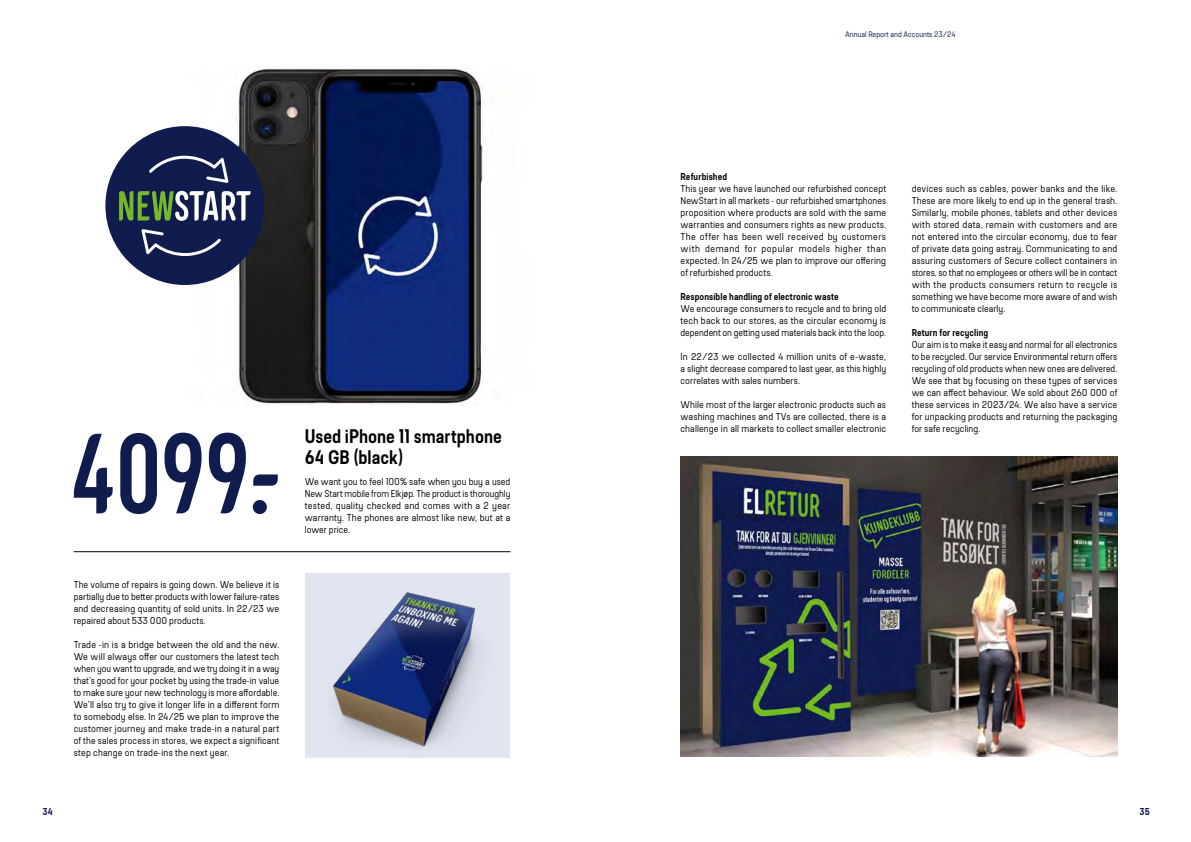
<style>
.page{position:relative;width:1191px;height:842px;background:#fff}
.page>*{position:absolute;margin:0;border:0;box-sizing:border-box;transform-origin:0 0}
.t1{font:113.4px "Elkjop Headline";color:#111c4e}
.t2{font:600 19.7px/21px "Elkjop A Int Bodytext";color:#000}
.t3{font:10px/12px "Elkjop A Int Bodytext";letter-spacing:.01em;color:#000;text-align:justify}
.t4{font:600 10px "Elkjop A Int Bodytext";letter-spacing:.005em;color:#000}
.t5{font:600 10px "Elkjop A Int Bodytext";color:#111c4e}
.t6{font:8px "Elkjop A Int Bodytext";color:#111c4e}
</style>
<div class="page">
<div style="left:305px;top:573px;width:46px;height:185px;background:#e1e5f0"></div>
<img style="left:333px;top:573px;width:177px;height:185px">
<img style="left:193px;top:68px;width:290px;height:337px">
<hr style="left:74px;top:551px;width:436px;height:1px;background:#000">
<div style="left:105px;top:126px;width:159px;height:159px;background:#111c4e;border-radius:50%"></div>
<svg style="left:141px;top:229px;width:80px;height:27px"></svg>
<svg style="left:149px;top:155px;width:79px;height:28px"></svg>
<svg style="left:119px;top:191px;width:132px;height:30px"></svg>
<img style="left:680px;top:457px;width:437px;height:300px">
<h1 class="t1" style="left:71px;top:414px;width:210px">4099§</h1>
<p class="t3" style="left:74px;top:579px;width:207px">The volume of repairs is going down. We believe it is partially due to better products with lower failure-rates and decreasing quantity of sold units. In 22/23 we repaired about 533 000 products.</p>
<p class="t3" style="left:74px;top:639px;width:207px">Trade -in is a bridge between the old and the new.<br>We will always offer our customers the latest tech when you want to upgrade, and we try doing it in a way that’s good for your pocket by using the trade-in value to make sure your new technology is more affordable.<br>We’ll also try to give it longer life in a different form to somebody else. In 24/25 we plan to improve the customer journey and make trade-in a natural part of the sales process in stores, we expect a significant step change on trade-ins the next year.</p>
<h2 class="t2" style="left:305px;top:426px;width:198px">Used iPhone 11 smartphone<br>64 GB (black)</h2>
<p class="t3" style="left:305px;top:476px;width:207px">We want you to feel 100% safe when you buy a used New Start mobile from Elkjøp. The product is thoroughly tested, quality checked and comes with a 2 year warranty. The phones are almost like new, but at a</p>
<p class="t3" style="left:305px;top:524px;width:47px">lower price.</p>
<p class="t6" style="left:845px;top:30px;width:112px">Annual Report and Accounts 23/24</p>
<p class="t4" style="left:680px;top:171px;width:48px">Refurbished</p>
<p class="t3" style="left:680px;top:183px;width:207px">This year we have launched our refurbished concept NewStart in all markets - our refurbished smartphones proposition where products are sold with the same warranties and consumers rights as new products.<br>The offer has been well received by customers with demand for popular models higher than expected. In 24/25 we plan to improve our offering of refurbished products.</p>
<p class="t4" style="left:680px;top:291px;width:160px">Responsible handling of electronic waste</p>
<p class="t3" style="left:680px;top:303px;width:207px">We encourage consumers to recycle and to bring old tech back to our stores, as the circular economy is dependent on getting used materials back into the loop.</p>
<p class="t3" style="left:680px;top:351px;width:207px">In 22/23 we collected 4 million units of e-waste, a slight decrease compared to last year, as this highly correlates with sales numbers.</p>
<p class="t3" style="left:680px;top:399px;width:207px">While most of the larger electronic products such as washing machines and TVs are collected, there is a challenge in all markets to collect smaller electronic</p>
<p class="t3" style="left:911px;top:183px;width:207px">devices such as cables, power banks and the like.<br>These are more likely to end up in the general trash.<br>Similarly, mobile phones, tablets and other devices with stored data, remain with customers and are not entered into the circular economy, due to fear of private data going astray. Communicating to and assuring customers of Secure collect containers in stores, so that no employees or others will be in contact with the products consumers return to recycle is something we have become more aware of and wish to communicate clearly.</p>
<p class="t4" style="left:911px;top:327px;width:78px">Return for recycling</p>
<p class="t3" style="left:911px;top:339px;width:207px">Our aim is to make it easy and normal for all electronics to be recycled. Our service Environmental return offers recycling of old products when new ones are delivered.<br>We see that by focusing on these types of services we can affect behaviour. We sold about 260 000 of these services in 2023/24. We also have a service for unpacking products and returning the packaging for safe recycling.</p>
<p class="t5" style="left:43px;top:806px;width:12px">34</p>
<p class="t5" style="left:1139px;top:806px;width:12px">35</p>
</div>
